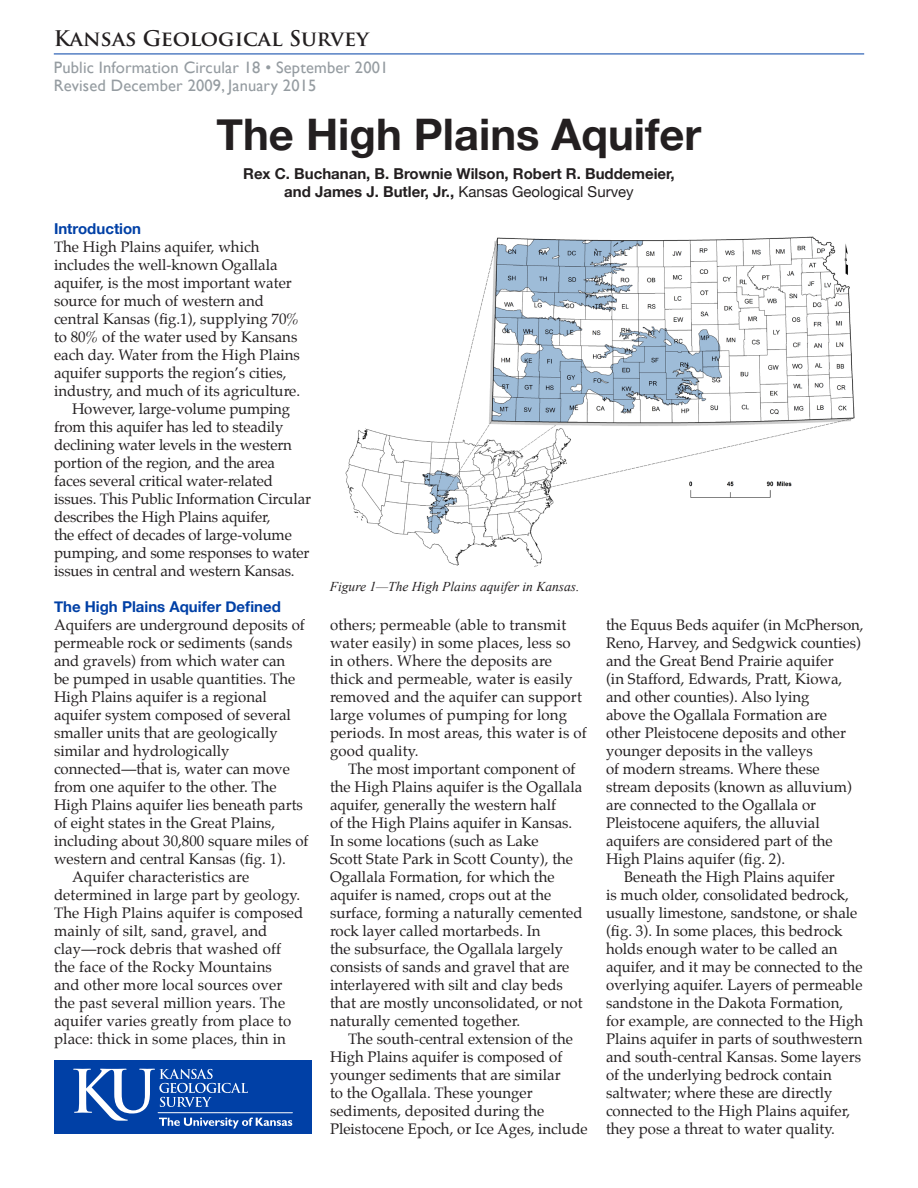
<style>
.page{position:relative;width:918px;height:1188px;background:#fff}
.page>*{position:absolute;margin:0;border:0;box-sizing:border-box;transform-origin:0 0}
.Normal__Web{font:700 43.5px "Helvetica Neue";color:#231f20}
.t1{font:700 21px "Trajan Pro";color:#231f20}
.t2{font:16.5px/18px "Gill Sans";letter-spacing:.01em;color:#959ca1}
.PIC_Body_Copy{font:15px/18px "Palatino";color:#231f20}
.PIC_Body_First_Graph{font:15px/18px "Palatino";color:#231f20}
.t3{font:700 15px/18px "Helvetica Neue";color:#231f20;text-align:center}
.PIC_Header{font:700 15px "Helvetica Neue";color:#0040a6}
.PIC_Caption{font:italic 13.5px "Times New Roman";color:#231f20}
.s1{font-weight:400}
</style>
<div class="page">
<hr style="left:54px;top:54px;width:810px;height:1px;background:#0040a6">
<div style="left:54px;top:1060px;width:258px;height:74px;background:#0040a6"></div>
<svg style="left:73px;top:1069px;width:219px;height:59px"></svg>
<img style="left:345px;top:236px;width:510px;height:331px">
<h2 class="t1" style="left:54px;top:25px;width:316px">Kansas Geological Survey</h2>
<p class="t2" style="left:54px;top:58px;width:336px">Public Information Circular 18 • September 2001<br>Revised December 2009, January 2015</p>
<p class="Normal__Web" style="left:217px;top:108px;width:486px">The High Plains Aquifer</p>
<p class="t3" style="left:243px;top:165px;width:433px">Rex C. Buchanan, B. Brownie Wilson, Robert R. Buddemeier, and James J. Butler, Jr., <span class="s1">Kansas Geological Survey</span></p>
<p class="PIC_Header" style="left:54px;top:219px;width:89px">Introduction</p>
<p class="PIC_Body_First_Graph" style="left:54px;top:238px;width:248px">The High Plains aquifer, which includes the well-known Ogallala aquifer, is the most important water source for much of western and central Kansas (fig.1), supplying 70% to 80% of the water used by Kansans each day. Water from the High Plains aquifer supports the region’s cities, industry, and much of its agriculture.</p>
<p class="PIC_Body_Copy" style="left:54px;top:400px;width:258px;text-indent:18px">However, large-volume pumping from this aquifer has led to steadily declining water levels in the western portion of the region, and the area<br>faces several critical water-related issues. This Public Information Circular describes the High Plains aquifer,<br>the effect of decades of large-volume pumping, and some responses to water issues in central and western Kansas.</p>
<p class="PIC_Header" style="left:54px;top:597px;width:228px">The High Plains Aquifer Defined</p>
<p class="PIC_Body_First_Graph" style="left:54px;top:616px;width:256px">Aquifers are underground deposits of permeable rock or sediments (sands and gravels) from which water can<br>be pumped in usable quantities. The High Plains aquifer is a regional aquifer system composed of several smaller units that are geologically similar and hydrologically connected—that is, water can move from one aquifer to the other. The High Plains aquifer lies beneath parts of eight states in the Great Plains, including about 30,800 square miles of western and central Kansas (fig. 1).</p>
<p class="PIC_Body_Copy" style="left:54px;top:868px;width:251px;text-indent:18px">Aquifer characteristics are determined in large part by geology.<br>The High Plains aquifer is composed mainly of silt, sand, gravel, and clay—rock debris that washed off the face of the Rocky Mountains<br>and other more local sources over the past several million years. The aquifer varies greatly from place to place: thick in some places, thin in</p>
<p class="PIC_Caption" style="left:330px;top:578px;width:251px">Figure 1—The High Plains aquifer in Kansas.</p>
<p class="PIC_Body_Copy" style="left:330px;top:616px;width:258px">others; permeable (able to transmit water easily) in some places, less so in others. Where the deposits are thick and permeable, water is easily removed and the aquifer can support large volumes of pumping for long periods. In most areas, this water is of good quality.</p>
<p class="PIC_Body_Copy" style="left:330px;top:760px;width:254px;text-indent:18px">The most important component of the High Plains aquifer is the Ogallala aquifer, generally the western half<br>of the High Plains aquifer in Kansas.<br>In some locations (such as Lake<br>Scott State Park in Scott County), the Ogallala Formation, for which the aquifer is named, crops out at the surface, forming a naturally cemented rock layer called mortarbeds. In<br>the subsurface, the Ogallala largely consists of sands and gravel that are interlayered with silt and clay beds that are mostly unconsolidated, or not naturally cemented together.</p>
<p class="PIC_Body_Copy" style="left:330px;top:1030px;width:259px;text-indent:18px">The south-central extension of the High Plains aquifer is composed of younger sediments that are similar<br>to the Ogallala. These younger sediments, deposited during the Pleistocene Epoch, or Ice Ages, include</p>
<p class="PIC_Body_Copy" style="left:606px;top:616px;width:259px">the Equus Beds aquifer (in McPherson, Reno, Harvey, and Sedgwick counties) and the Great Bend Prairie aquifer<br>(in Stafford, Edwards, Pratt, Kiowa, and other counties). Also lying<br>above the Ogallala Formation are other Pleistocene deposits and other younger deposits in the valleys<br>of modern streams. Where these stream deposits (known as alluvium) are connected to the Ogallala or Pleistocene aquifers, the alluvial aquifers are considered part of the High Plains aquifer (fig. 2).</p>
<p class="PIC_Body_Copy" style="left:606px;top:868px;width:259px;text-indent:18px">Beneath the High Plains aquifer<br>is much older, consolidated bedrock, usually limestone, sandstone, or shale (fig. 3). In some places, this bedrock holds enough water to be called an aquifer, and it may be connected to the overlying aquifer. Layers of permeable sandstone in the Dakota Formation, for example, are connected to the High Plains aquifer in parts of southwestern and south-central Kansas. Some layers of the underlying bedrock contain saltwater; where these are directly connected to the High Plains aquifer, they pose a threat to water quality.</p>
</div>
